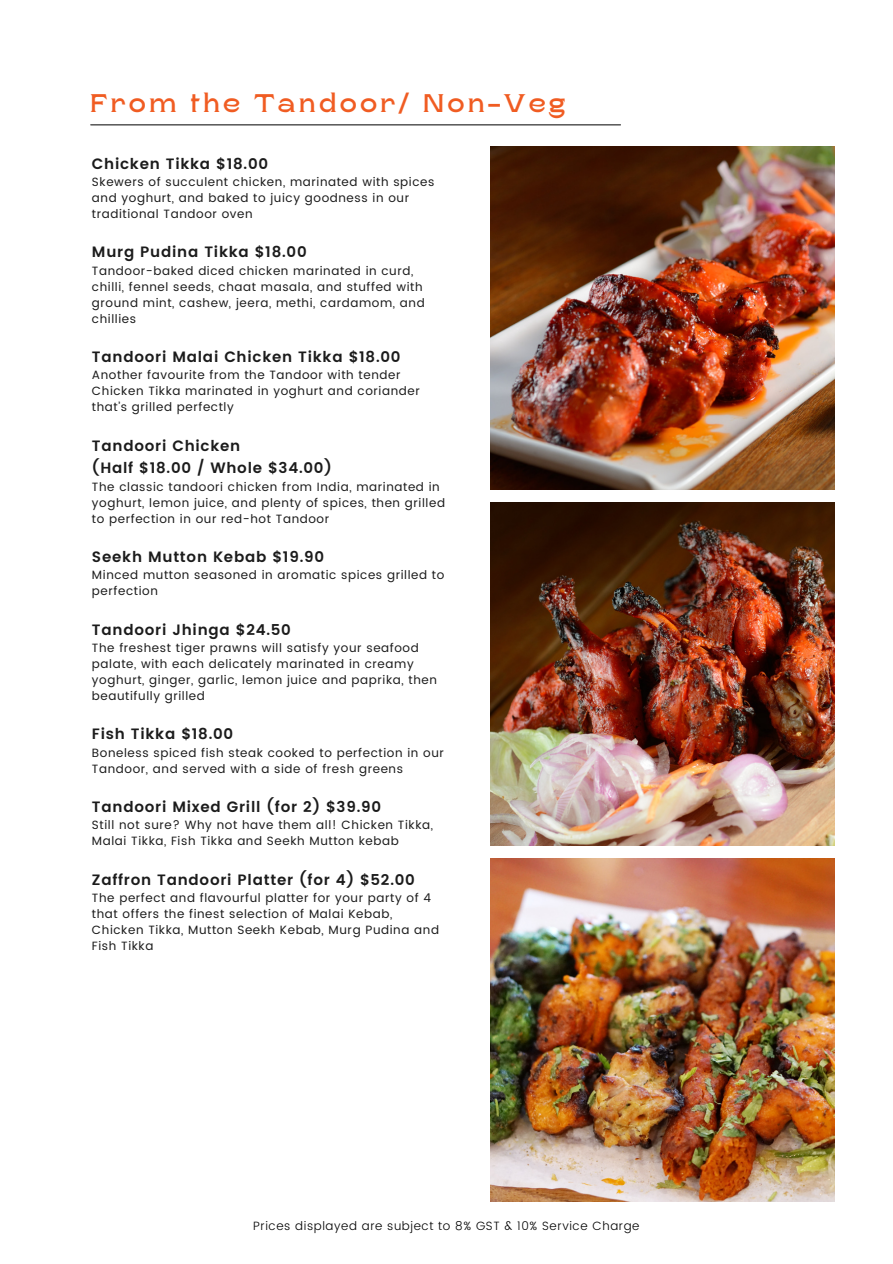
<style>
.page{position:relative;width:893px;height:1264px;background:#fff}
.page>*{position:absolute;margin:0;border:0;box-sizing:border-box;transform-origin:0 0}
.t1{font:700 25.5px "Rasputin";letter-spacing:.12em;color:#f05c22}
.t2{font:600 15px "Poppins";letter-spacing:.05em;color:#1b1b1b}
.t3{font:12px/16px "Poppins";letter-spacing:.05em;color:#1b1b1b}
.t4{font:300 12px "Poppins";letter-spacing:.05em;color:#000}
</style>
<div class="page">
<hr style="left:91px;top:124px;width:529px;height:1px;background:#1b1b1b">
<img style="left:490px;top:147px;width:344px;height:342px">
<img style="left:490px;top:502px;width:344px;height:343px">
<img style="left:490px;top:858px;width:344px;height:343px">
<p class="t1" style="left:90px;top:89px;width:477px">From the Tandoor/ Non-Veg</p>
<p class="t2" style="left:92px;top:155px;width:178px">Chicken Tikka $18.00</p>
<p class="t3" style="left:92px;top:174px;width:344px">Skewers of succulent chicken, marinated with spices and yoghurt, and baked to juicy goodness in our traditional Tandoor oven</p>
<p class="t2" style="left:92px;top:243px;width:216px">Murg Pudina Tikka $18.00</p>
<p class="t3" style="left:92px;top:262px;width:334px">Tandoor-baked diced chicken marinated in curd, chilli, fennel seeds, chaat masala, and stuffed with ground mint, cashew, jeera, methi, cardamom, and chillies</p>
<p class="t2" style="left:92px;top:348px;width:310px">Tandoori Malai Chicken Tikka $18.00</p>
<p class="t3" style="left:92px;top:367px;width:329px">Another favourite from the Tandoor with tender<br>Chicken Tikka marinated in yoghurt and coriander that’s grilled perfectly</p>
<p class="t2" style="left:92px;top:436px;width:150px">Tandoori Chicken</p>
<p class="t2" style="left:92px;top:459px;width:241px">(Half $18.00 / Whole $34.00)</p>
<p class="t3" style="left:92px;top:478px;width:349px">The classic tandoori chicken from India, marinated in</p>
<p class="t3" style="left:92px;top:494px;width:354px">yoghurt, lemon juice, and plenty of spices, then grilled to perfection in our red-hot Tandoor</p>
<p class="t2" style="left:92px;top:548px;width:233px">Seekh Mutton Kebab $19.90</p>
<p class="t3" style="left:92px;top:567px;width:354px">Minced mutton seasoned in aromatic spices grilled to</p>
<p class="t3" style="left:92px;top:583px;width:67px">perfection</p>
<p class="t2" style="left:92px;top:620px;width:200px">Tandoori Jhinga $24.50</p>
<p class="t3" style="left:92px;top:639px;width:346px">The freshest tiger prawns will satisfy your seafood palate, with each delicately marinated in creamy yoghurt, ginger, garlic, lemon juice and paprika, then beautifully grilled</p>
<p class="t2" style="left:92px;top:725px;width:143px">Fish Tikka $18.00</p>
<p class="t3" style="left:92px;top:744px;width:353px">Boneless spiced fish steak cooked to perfection in our</p>
<p class="t3" style="left:92px;top:760px;width:312px">Tandoor, and served with a side of fresh greens</p>
<p class="t2" style="left:92px;top:798px;width:290px">Tandoori Mixed Grill (for 2) $39.90</p>
<p class="t3" style="left:92px;top:817px;width:342px">Still not sure? Why not have them all! Chicken Tikka,<br>Malai Tikka, Fish Tikka and Seekh Mutton kebab</p>
<p class="t2" style="left:92px;top:870px;width:324px">Zaffron Tandoori Platter (for 4) $52.00</p>
<p class="t3" style="left:92px;top:889px;width:348px">The perfect and flavourful platter for your party of 4 that offers the finest selection of Malai Kebab, Chicken Tikka, Mutton Seekh Kebab, Murg Pudina and Fish Tikka</p>
<p class="t4" style="left:253px;top:1219px;width:388px">Prices displayed are subject to 8% GST &amp; 10% Service Charge</p>
</div>
